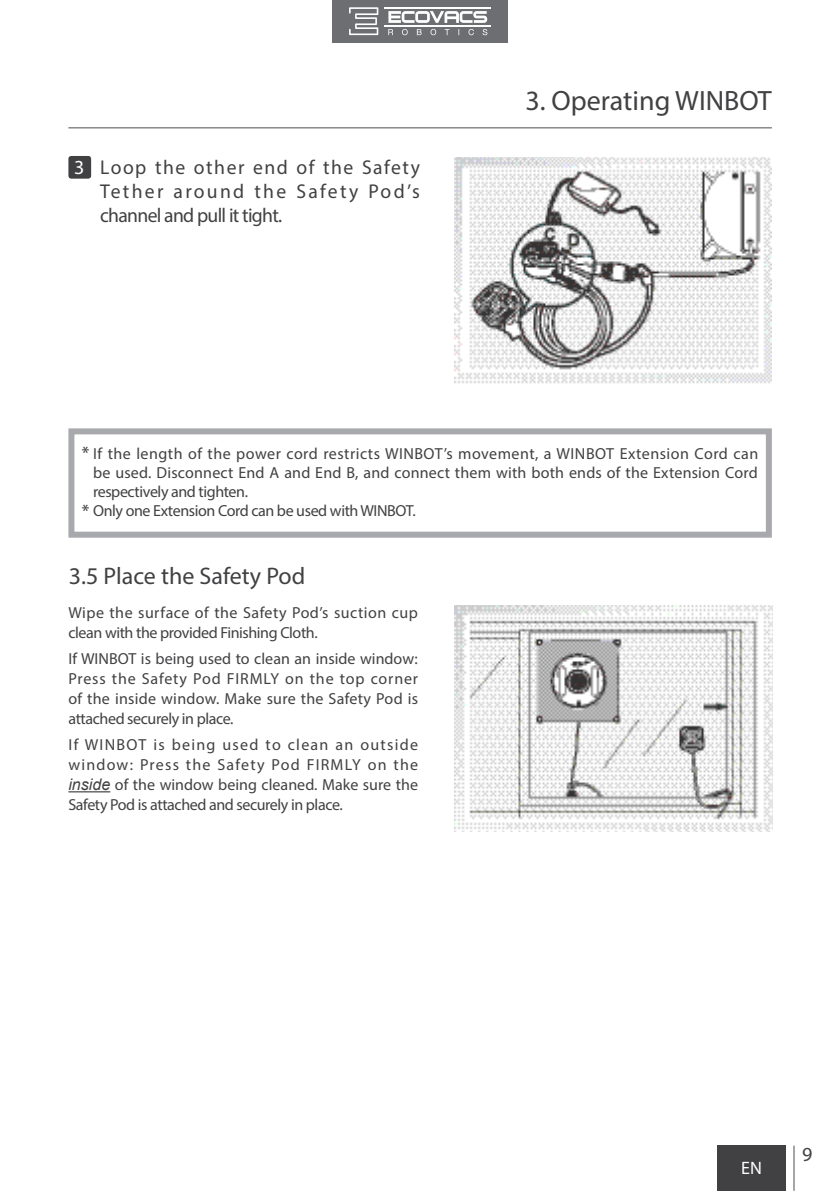
<style>
.page{position:relative;width:840px;height:1191px;background:#fff}
.page>*{position:absolute;margin:0;border:0;box-sizing:border-box;transform-origin:0 0}
.t1{font:28px "Myriad Pro";color:#414042}
.t2{font:24px "Myriad Pro";color:#414042}
.t3{font:20px/24px "Myriad Pro";letter-spacing:.08em;color:#414042;text-align:justify}
.t4{font:20px "Myriad Pro";color:#fff}
.t5{font:18px "Myriad Pro";color:#fff}
.t6{font:16px/20px "Myriad Pro";letter-spacing:.01em;color:#414042;text-align:justify}
.t7{font:16px "Myriad Pro";letter-spacing:.03em;color:#414042}
.t8{font:16px "Myriad Pro";letter-spacing:-.025em;color:#414042}
.s1{font-family:"Adobe Heiti Std"}
.s2{font-family:"Arial";font-style:italic}
</style>
<div class="page">
<div style="left:332px;top:0;width:175px;height:43px;background:#6d6e71"></div>
<svg style="left:349px;top:7px;width:29px;height:28px"></svg>
<svg style="left:388px;top:11px;width:99px;height:12px"></svg>
<hr style="left:384px;top:25px;width:106px;height:2px;background:#fff">
<hr style="left:384px;top:7px;width:106px;height:2px;background:#fff">
<svg style="left:388px;top:29px;width:99px;height:6px"></svg>
<hr style="left:793px;top:1145px;width:1px;height:45px;background:#504d4f">
<div style="left:717px;top:1145px;width:68px;height:46px;background:#414042"></div>
<hr style="left:68px;top:127px;width:703px;height:1px;background:#504d4f">
<div style="left:68px;top:428px;width:703px;height:109px;border:6px solid #a7a9ac"></div>
<div style="left:68px;top:156px;width:23px;height:23px;background:#414042;border-radius:3px"></div>
<hr style="left:68px;top:791px;width:42px;height:1px;background:#414042">
<img style="left:454px;top:157px;width:317px;height:226px">
<img style="left:454px;top:605px;width:317px;height:226px">
<p class="t4" style="left:74px;top:155px;width:12px">3</p>
<p class="t3" style="left:100px;top:154px;width:321px">Loop the other end of the Safety Tether around the Safety Pod’s channel and pull it tight.</p>
<h1 class="t1" style="left:525px;top:83px;width:248px">3. Operating WINBOT</h1>
<p class="t7" style="left:82px;top:443px;width:677px"><span class="s1">*</span> If the length of the power cord restricts WINBOT’s movement, a WINBOT Extension Cord can</p>
<p class="t6" style="left:93px;top:462px;width:665px">be used. Disconnect End A and End B, and connect them with both ends of the Extension Cord</p>
<p class="t8" style="left:93px;top:482px;width:156px">respectively and tighten.</p>
<p class="t8" style="left:82px;top:501px;width:335px"><span class="s1">*</span> Only one Extension Cord can be used with WINBOT.</p>
<h2 class="t2" style="left:69px;top:561px;width:238px">3.5 Place the Safety Pod</h2>
<p class="t6" style="left:68px;top:603px;width:350px">Wipe the surface of the Safety Pod’s suction cup clean with the provided Finishing Cloth.</p>
<p class="t6" style="left:68px;top:648px;width:351px">If WINBOT is being used to clean an inside window:<br>Press the Safety Pod FIRMLY on the top corner of the inside window. Make sure the Safety Pod is attached securely in place.</p>
<p class="t6" style="left:68px;top:734px;width:351px">If WINBOT is being used to clean an outside window: Press the Safety Pod FIRMLY on the <span class="s2">inside</span> of the window being cleaned. Make sure the Safety Pod is attached and securely in place.</p>
<p class="t5" style="left:727px;top:1156px;width:47px">FR-CA</p>
<p class="t5" style="left:740px;top:1157px;width:22px">EN</p>
<p class="t3" style="left:801px;top:1142px;width:12px">9</p>
</div>
